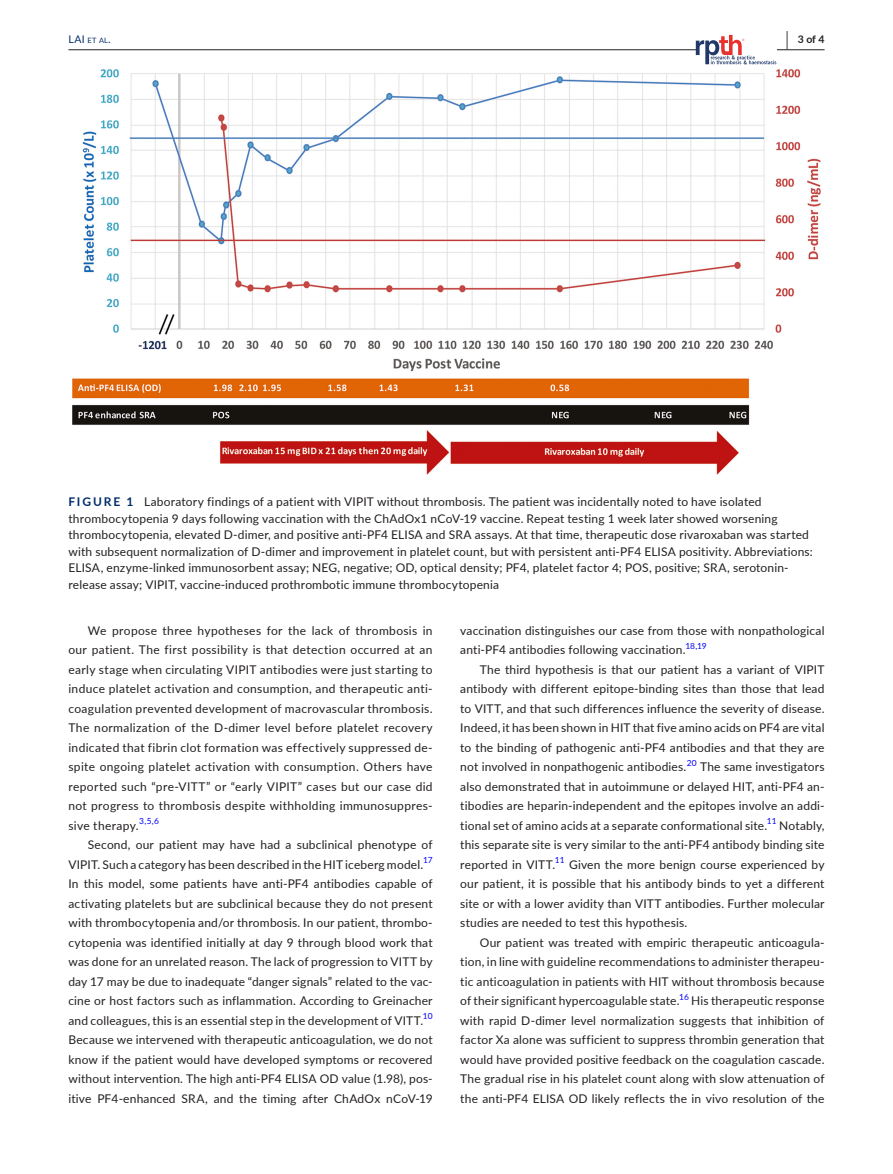
<style>
.page{position:relative;width:893px;height:1174px;background:#fff}
.page>*{position:absolute;margin:0;border:0;box-sizing:border-box;transform-origin:0 0}
.t1{font:12px/19.5px "Lato";letter-spacing:.015em;color:#231f20;text-align:justify}
.t2{font:10.5px "Lato";color:#002c6b}
.t3{font:700 10.5px "Lato";color:#231f20}
.t4{font:8.4px "Lato";letter-spacing:-.015em;color:#00f}
.s1{font-size:7.35px}
.s2{font-size:19.5px}
.s3{font-weight:700;color:#002c6b}
</style>
<div class="page">
<hr style="left:68px;top:49px;width:756px;height:1px;background:#231f20">
<svg style="left:696px;top:35px;width:80px;height:29px"></svg>
<img style="left:72px;top:69px;width:749px;height:405px">
<p class="t2" style="left:68px;top:31px;width:44px">LAI <span class="s1">et al</span>.</p>
<p class="t3" style="left:786px;top:31px;width:40px"><span class="s2">|</span> 3 of 4</p>
<p class="t1" style="left:68px;top:493px;width:746px;line-height:16.5px;text-align:left"><span class="s3">FIGURE 1</span> Laboratory findings of a patient with VIPIT without thrombosis. The patient was incidentally noted to have isolated thrombocytopenia 9 days following vaccination with the ChAdOx1 nCoV-19 vaccine. Repeat testing 1 week later showed worsening thrombocytopenia, elevated D-dimer, and positive anti-PF4 ELISA and SRA assays. At that time, therapeutic dose rivaroxaban was started with subsequent normalization of D-dimer and improvement in platelet count, but with persistent anti-PF4 ELISA positivity. Abbreviations:<br>ELISA, enzyme-linked immunosorbent assay; NEG, negative; OD, optical density; PF4, platelet factor 4; POS, positive; SRA, serotonin&shy;release assay; VIPIT, vaccine-induced prothrombotic immune thrombocytopenia</p>
<p class="t1" style="left:68px;top:620px;width:366px;text-indent:19px">We propose three hypotheses for the lack of thrombosis in our patient. The first possibility is that detection occurred at an early stage when circulating VIPIT antibodies were just starting to induce platelet activation and consumption, and therapeutic anti&shy;coagulation prevented development of macrovascular thrombosis.<br>The normalization of the D-dimer level before platelet recovery indicated that fibrin clot formation was effectively suppressed de&shy;spite ongoing platelet activation with consumption. Others have reported such “pre-VITT” or “early VIPIT” cases but our case did not progress to thrombosis despite withholding immunosuppres&shy;sive therapy.</p>
<p class="t4" style="left:139px;top:815px;width:21px">3,5,6</p>
<p class="t1" style="left:68px;top:834px;width:366px;text-indent:20px">Second, our patient may have had a subclinical phenotype of<br>VIPIT. Such a category has been described in the HIT iceberg model.</p>
<p class="t4" style="left:423px;top:854px;width:11px">17</p>
<p class="t1" style="left:68px;top:873px;width:366px">In this model, some patients have anti-PF4 antibodies capable of activating platelets but are subclinical because they do not present with thrombocytopenia and/or thrombosis. In our patient, thrombo&shy;cytopenia was identified initially at day 9 through blood work that was done for an unrelated reason. The lack of progression to VITT by day 17 may be due to inadequate “danger signals” related to the vac&shy;cine or host factors such as inflammation. According to Greinacher and colleagues, this is an essential step in the development of VITT.<sup>10<br></sup>Because we intervened with therapeutic anticoagulation, we do not know if the patient would have developed symptoms or recovered without intervention. The high anti-PF4 ELISA OD value (1.98), pos&shy;itive PF4-enhanced SRA, and the timing after ChAdOx nCoV-19</p>
<p class="t1" style="left:460px;top:620px;width:366px">vaccination distinguishes our case from those with nonpathological anti-PF4 antibodies following vaccination.<sup>18,19</sup></p>
<p class="t1" style="left:460px;top:659px;width:366px;text-indent:20px">The third hypothesis is that our patient has a variant of VIPIT antibody with different epitope-binding sites than those that lead to VITT, and that such differences influence the severity of disease.<br>Indeed, it has been shown in HIT that five amino acids on PF4 are vital to the binding of pathogenic anti-PF4 antibodies and that they are not involved in nonpathogenic antibodies.</p>
<p class="t4" style="left:687px;top:757px;width:11px">20</p>
<p class="t1" style="left:460px;top:756px;width:366px;text-indent:240px">The same investigators also demonstrated that in autoimmune or delayed HIT, anti-PF4 an&shy;tibodies are heparin-independent and the epitopes involve an addi&shy;tional set of amino acids at a separate conformational site.</p>
<p class="t4" style="left:767px;top:815px;width:11px">11</p>
<p class="t1" style="left:460px;top:815px;width:366px;text-indent:319px">Notably, this separate site is very similar to the anti-PF4 antibody binding site reported in VITT.</p>
<p class="t4" style="left:555px;top:854px;width:11px">11</p>
<p class="t1" style="left:460px;top:854px;width:366px;text-indent:109px">Given the more benign course experienced by our patient, it is possible that his antibody binds to yet a different site or with a lower avidity than VITT antibodies. Further molecular studies are needed to test this hypothesis.</p>
<p class="t1" style="left:460px;top:932px;width:366px;text-indent:20px">Our patient was treated with empiric therapeutic anticoagula&shy;tion, in line with guideline recommendations to administer therapeu&shy;tic anticoagulation in patients with HIT without thrombosis because of their significant hypercoagulable state.<sup>16</sup> His therapeutic response with rapid D-dimer level normalization suggests that inhibition of factor Xa alone was sufficient to suppress thrombin generation that would have provided positive feedback on the coagulation cascade.<br>The gradual rise in his platelet count along with slow attenuation of the anti-PF4 ELISA OD likely reflects the in vivo resolution of the</p>
</div>
